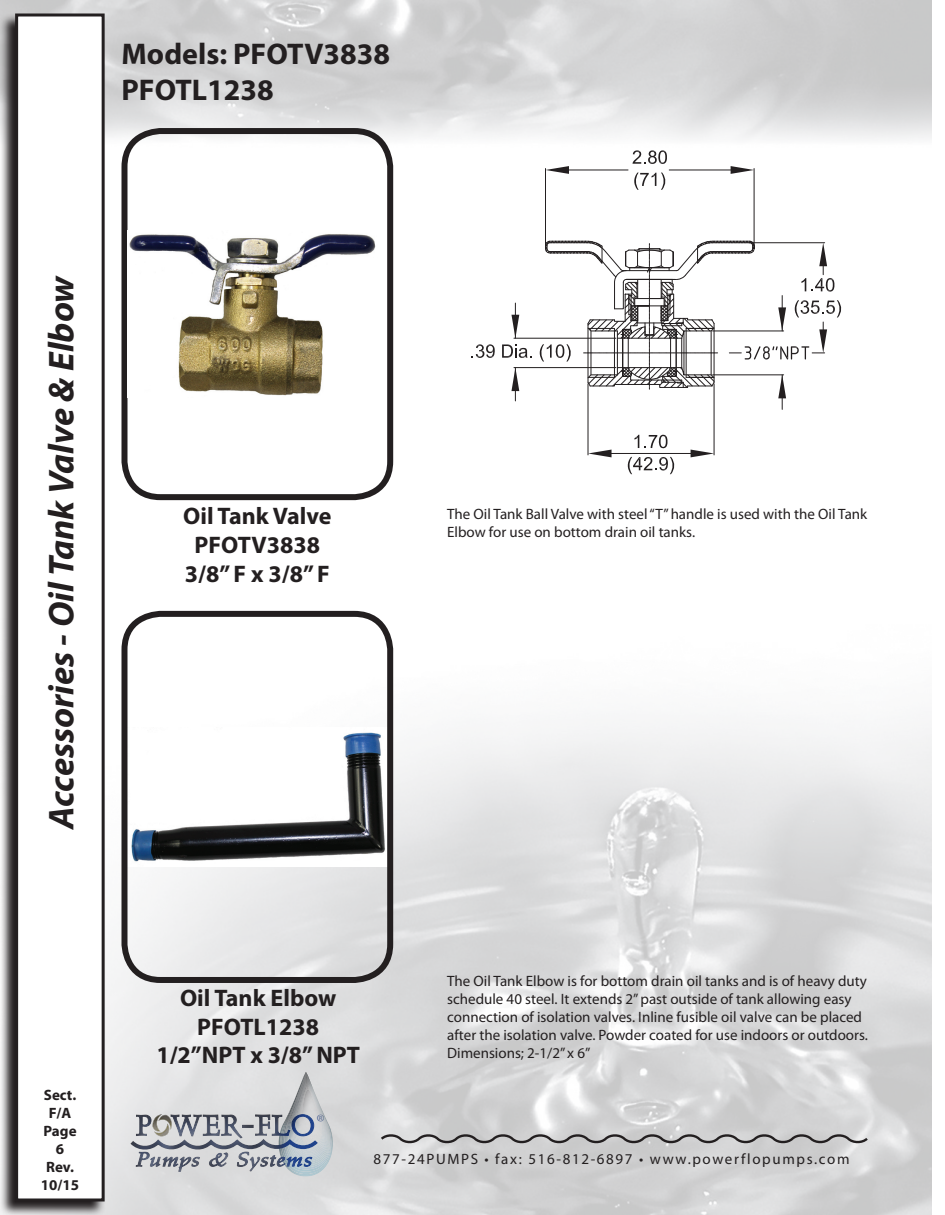
<style>
.page{position:relative;width:945px;height:1215px;background:#fff}
.page>*{position:absolute;margin:0;border:0;box-sizing:border-box;transform-origin:0 0}
.t1{font:italic 700 36px "Myriad Pro";color:#231f20}
.t2{font:700 30px/36px "Myriad Pro";color:#231f20}
.t3{font:700 24px/28.8px "Myriad Pro";color:#231f20;text-align:center}
.t4{font:15.3px "Myriad";color:#204393}
.t5{font:15px/18px "Myriad Pro";color:#231f20}
.t6{font:15px "Myriad Pro";letter-spacing:.11em;color:#231f20}
.t7{font:700 15px/18px "Myriad Pro";color:#231f20;text-align:center}
</style>
<div class="page">
<img style="left:0;top:0;width:932px;height:1215px">
<svg style="left:378px;top:1131px;width:492px;height:16px;background:#b5b5b6"></svg>
<div style="left:122px;top:1070px;width:221px;height:109px;background:#231f20;opacity:.75"></div>
<div style="left:122px;top:128px;width:271px;height:372px;border:6px solid #231f20;border-radius:36px"></div>
<svg style="left:0;top:13px;width:112px;height:1202px"></svg>
<div style="left:17px;top:15px;width:86px;height:1185px;background:#fff"></div>
<div style="left:15px;top:14px;width:90px;height:1188px;border:3px solid #231f20"></div>
<img style="left:129px;top:728px;width:257px;height:138px">
<div style="left:122px;top:611px;width:271px;height:372px;border:6px solid #231f20;border-radius:36px"></div>
<hr style="left:545px;top:169px;width:1px;height:77px;background:#231f20">
<hr style="left:754px;top:169px;width:1px;height:77px;background:#231f20">
<hr style="left:551px;top:170px;width:77px;height:1px;background:#231f20">
<hr style="left:669px;top:170px;width:79px;height:1px;background:#231f20">
<svg style="left:546px;top:166px;width:23px;height:8px"></svg>
<svg style="left:731px;top:166px;width:23px;height:8px"></svg>
<svg style="left:633px;top:150px;width:34px;height:15px"></svg>
<svg style="left:633px;top:173px;width:33px;height:17px"></svg>
<hr style="left:782px;top:375px;width:1px;height:34px;background:#231f20">
<hr style="left:588px;top:384px;width:1px;height:71px;background:#231f20">
<hr style="left:714px;top:384px;width:1px;height:71px;background:#231f20">
<hr style="left:594px;top:453px;width:114px;height:1px;background:#231f20">
<svg style="left:588px;top:450px;width:24px;height:7px"></svg>
<svg style="left:691px;top:450px;width:23px;height:7px"></svg>
<svg style="left:634px;top:435px;width:34px;height:14px"></svg>
<svg style="left:627px;top:457px;width:48px;height:17px"></svg>
<hr style="left:514px;top:367px;width:102px;height:1px;background:#231f20">
<hr style="left:514px;top:338px;width:102px;height:1px;background:#231f20">
<hr style="left:515px;top:368px;width:1px;height:33px;background:#231f20">
<hr style="left:515px;top:303px;width:1px;height:35px;background:#231f20">
<svg style="left:511px;top:315px;width:8px;height:23px"></svg>
<svg style="left:511px;top:368px;width:8px;height:23px"></svg>
<svg style="left:472px;top:344px;width:23px;height:16px"></svg>
<svg style="left:502px;top:344px;width:30px;height:14px"></svg>
<svg style="left:539px;top:241px;width:303px;height:157px"></svg>
<img style="left:127px;top:230px;width:257px;height:167px">
<h2 class="t2" style="left:122px;top:35px;width:270px">Models: PFOTV3838<br>PFOTL1238</h2>
<h1 class="t1" style="left:38px;top:829px;width:555px;rotate:-90deg">Accessories - Oil Tank Valve &amp; Elbow</h1>
<p class="t7" style="left:41px;top:1085px;width:40px">Sect.<br>F/A<br>Page<br>6<br>Rev.<br>10/15</p>
<h3 class="t3" style="left:183px;top:501px;width:150px">Oil Tank Valve<br>PFOTV3838<br>3/8” F x 3/8” F</h3>
<p class="t5" style="left:447px;top:505px;width:422px">The Oil Tank Ball Valve with steel “T” handle is used with the Oil Tank<br>Elbow for use on bottom drain oil tanks.</p>
<h3 class="t3" style="left:156px;top:982px;width:205px">Oil Tank Elbow<br>PFOTL1238<br>1/2”NPT x 3/8” NPT</h3>
<p class="t5" style="left:447px;top:971px;width:422px">The Oil Tank Elbow is for bottom drain oil tanks and is of heavy duty schedule 40 steel. It extends 2” past outside of tank allowing easy connection of isolation valves. Inline fusible oil valve can be placed after the isolation valve. Powder coated for use indoors or outdoors.<br>Dimensions; 2-1/2” x 6”</p>
<p class="t4" style="left:317px;top:1113px;width:9px">®</p>
<p class="t6" style="left:373px;top:1150px;width:478px">877-24PUMPS • fax: 516-812-6897 • www.powerflopumps.com</p>
</div>
